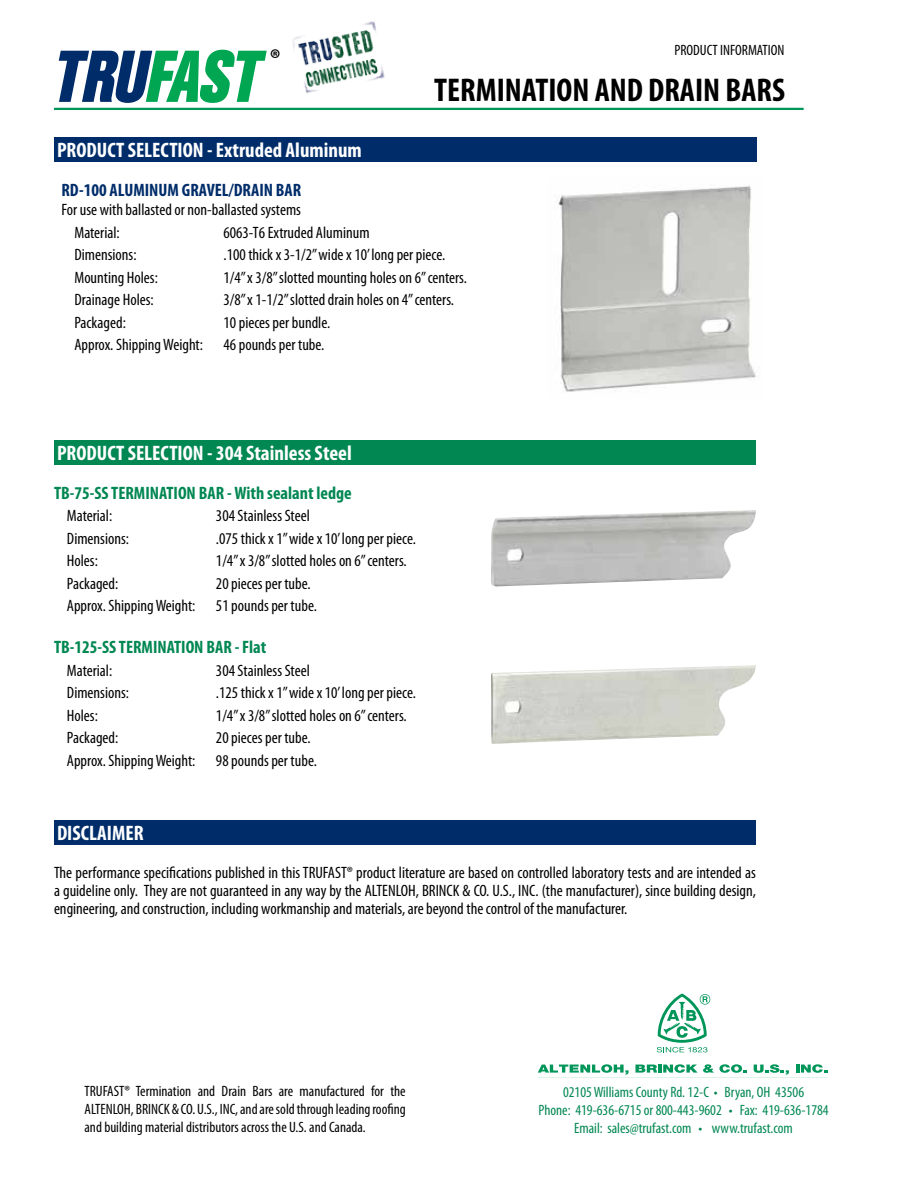
<style>
.page{position:relative;width:918px;height:1188px;background:#fff}
.page>*{position:absolute;margin:0;border:0;box-sizing:border-box;transform-origin:0 0}
.t1{font:700 condensed 33px "Myriad Pro";color:#000}
.t2{font:700 condensed 27.3px "Myriad Pro";color:#000}
.t3{font:700 condensed 21px "Myriad Pro";color:#fff}
.t4{font:700 condensed 18px "Myriad Pro";color:#008752}
.t5{font:700 condensed 18px "Myriad Pro";color:#002d6a}
.t6{font:condensed 16.5px/22.5px "Myriad Pro";color:#000}
.t7{font:condensed 15px/18px "Myriad Pro";color:#000;text-align:justify}
.t8{font:condensed 15px/18px "Myriad Pro";color:#008752;text-align:center}
</style>
<div class="page">
<div style="left:54px;top:138px;width:702px;height:24px;background:#002d6a"></div>
<hr style="left:54px;top:108px;width:750px;height:2px;background:#009559">
<svg style="left:59px;top:50px;width:208px;height:53px"></svg>
<img style="left:293px;top:21px;width:92px;height:72px">
<div style="left:54px;top:820px;width:702px;height:25px;background:#002d6a"></div>
<svg style="left:538px;top:1064px;width:91px;height:11px"></svg>
<svg style="left:636px;top:1064px;width:111px;height:9px"></svg>
<svg style="left:754px;top:1064px;width:35px;height:11px"></svg>
<svg style="left:796px;top:1064px;width:31px;height:9px"></svg>
<svg style="left:657px;top:993px;width:53px;height:59px"></svg>
<hr style="left:538px;top:1078px;width:289px;height:1px;background:#009559">
<div style="left:54px;top:440px;width:702px;height:25px;background:#008752"></div>
<img style="left:557px;top:185px;width:199px;height:207px">
<img style="left:491px;top:510px;width:265px;height:76px">
<img style="left:491px;top:665px;width:265px;height:79px">
<h2 class="t2" style="left:270px;top:42px;width:12px">®</h2>
<p class="t7" style="left:674px;top:41px;width:112px">PRODUCT INFORMATION</p>
<p class="t3" style="left:57px;top:137px;width:306px">PRODUCT SELECTION - Extruded Aluminum</p>
<p class="t5" style="left:62px;top:179px;width:241px">RD-100 ALUMINUM GRAVEL/DRAIN BAR</p>
<p class="t6" style="left:74px;top:198px;width:228px;text-indent:-13px">For use with ballasted or non-ballasted systems<br>Material:</p>
<p class="t6" style="left:223px;top:221px;width:148px">6063-T6 Extruded Aluminum</p>
<h1 class="t1" style="left:434px;top:70px;width:352px">TERMINATION AND DRAIN BARS</h1>
<p class="t6" style="left:74px;top:243px;width:64px">Dimensions:</p>
<p class="t6" style="left:223px;top:243px;width:224px">.100 thick x 3-1/2” wide x 10’ long per piece.</p>
<p class="t6" style="left:74px;top:266px;width:85px">Mounting Holes:</p>
<p class="t6" style="left:223px;top:266px;width:245px">1/4” x 3/8” slotted mounting holes on 6” centers.</p>
<p class="t6" style="left:74px;top:288px;width:81px">Drainage Holes:</p>
<p class="t6" style="left:223px;top:288px;width:232px">3/8” x 1-1/2” slotted drain holes on 4” centers.</p>
<p class="t6" style="left:74px;top:311px;width:53px">Packaged:</p>
<p class="t6" style="left:74px;top:311px;width:258px;text-indent:149px">10 pieces per bundle.<br>Approx. Shipping Weight: 46 pounds per tube.</p>
<p class="t3" style="left:57px;top:440px;width:296px">PRODUCT SELECTION - 304 Stainless Steel</p>
<p class="t4" style="left:54px;top:482px;width:299px">TB-75-SS TERMINATION BAR - With sealant ledge</p>
<p class="t6" style="left:67px;top:504px;width:47px">Material:</p>
<p class="t6" style="left:216px;top:504px;width:95px">304 Stainless Steel</p>
<p class="t6" style="left:67px;top:527px;width:64px">Dimensions:</p>
<p class="t6" style="left:216px;top:527px;width:202px">.075 thick x 1” wide x 10’ long per piece.</p>
<p class="t6" style="left:67px;top:549px;width:33px">Holes:</p>
<p class="t6" style="left:216px;top:549px;width:192px">1/4” x 3/8” slotted holes on 6” centers.</p>
<p class="t6" style="left:67px;top:572px;width:53px">Packaged:</p>
<p class="t6" style="left:67px;top:572px;width:252px;text-indent:149px">20 pieces per tube.<br>Approx. Shipping Weight: 51 pounds per tube.</p>
<p class="t4" style="left:54px;top:636px;width:214px">TB-125-SS TERMINATION BAR - Flat</p>
<p class="t6" style="left:67px;top:659px;width:47px">Material:</p>
<p class="t6" style="left:216px;top:659px;width:95px">304 Stainless Steel</p>
<p class="t6" style="left:67px;top:681px;width:64px">Dimensions:</p>
<p class="t6" style="left:216px;top:681px;width:202px">.125 thick x 1” wide x 10’ long per piece.</p>
<p class="t6" style="left:67px;top:704px;width:33px">Holes:</p>
<p class="t6" style="left:216px;top:704px;width:192px">1/4” x 3/8” slotted holes on 6” centers.</p>
<p class="t6" style="left:67px;top:726px;width:53px">Packaged:</p>
<p class="t6" style="left:67px;top:726px;width:252px;text-indent:149px">20 pieces per tube.<br>Approx. Shipping Weight: 98 pounds per tube.</p>
<p class="t3" style="left:57px;top:820px;width:88px">DISCLAIMER</p>
<p class="t6" style="left:54px;top:863px;width:704px;line-height:18px;text-align:justify">The performance specifications published in this TRUFAST® product literature are based on controlled laboratory tests and are intended as a guideline only. They are not guaranteed in any way by the ALTENLOH, BRINCK &amp; CO. U.S., INC. (the manufacturer), since building design, engineering, and construction, including workmanship and materials, are beyond the control of the manufacturer.</p>
<p class="t7" style="left:84px;top:1082px;width:323px">TRUFAST® Termination and Drain Bars are manufactured for the ALTENLOH, BRINCK &amp; CO. U.S., INC, and are sold through leading roofing and building material distributors across the U.S. and Canada.</p>
<p class="t8" style="left:538px;top:1082px;width:292px">02105 Williams County Rd. 12-C • Bryan, OH 43506<br>Phone: 419-636-6715 or 800-443-9602 • Fax: 419-636-1784<br>Email: sales@trufast.com • www.trufast.com</p>
</div>
